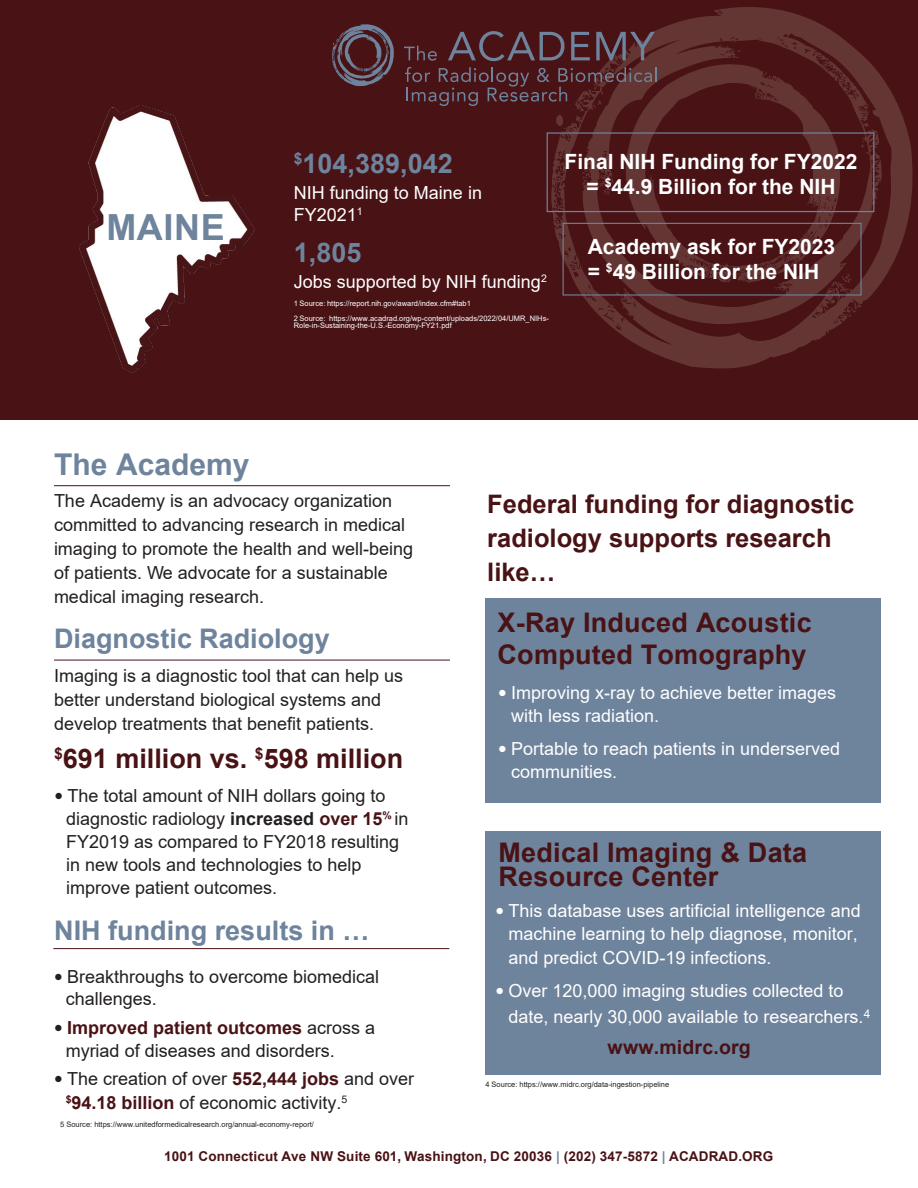
<style>
.page{position:relative;width:918px;height:1188px;background:#fff}
.page>*{position:absolute;margin:0;border:0;box-sizing:border-box;transform-origin:0 0}
.t1{font:700 36px "Arial";letter-spacing:.02em;color:#6e839c}
.t2{font:700 30px "Arial";color:#6e839c}
.t3{font:700 27px/32.4px "Arial";letter-spacing:.01em;color:#491215}
.t4{font:700 27px "Arial";color:#6e839c}
.t5{font:700 25.5px/34px "Arial";color:#491215}
.t6{font:700 21px/25.2px "Arial";color:#fff}
.t7{font:700 19.5px "Arial";letter-spacing:.01em;color:#491215}
.t8{font:18px/24px "Arial";color:#231f20}
.t9{font:18px/22.8px "Arial";color:#fff}
.t10{font:700 13.5px "Arial";letter-spacing:.01em;color:#491215}
.t11{font:7.5px/15px "Arial";color:#fff}
.t12{font:7.5px "Arial";color:#231f20}
.s1{font-family:"Meta Serif Pro"}
.s2{font-weight:700}
.s3{font-weight:700;color:#491215}
.s4{color:#6e839c}
</style>
<div class="page">
<div style="left:0;top:0;width:918px;height:419px;background:#491215"></div>
<hr style="left:54px;top:485px;width:396px;height:1px;background:#491215">
<hr style="left:54px;top:660px;width:396px;height:1px;background:#491215">
<hr style="left:53px;top:948px;width:396px;height:1px;background:#491215">
<div style="left:485px;top:598px;width:396px;height:204px;background:#6e839c"></div>
<div style="left:485px;top:831px;width:396px;height:244px;background:#6e839c"></div>
<svg style="left:551px;top:7px;width:362px;height:362px"></svg>
<svg style="left:581px;top:26px;width:301px;height:301px"></svg>
<svg style="left:848px;top:74px;width:6px;height:3px"></svg>
<svg style="left:836px;top:75px;width:5px;height:7px"></svg>
<svg style="left:842px;top:33px;width:6px;height:6px"></svg>
<div style="left:547px;top:132px;width:327px;height:80px;border:1px solid #6e839c"></div>
<svg style="left:332px;top:24px;width:62px;height:63px"></svg>
<svg style="left:448px;top:31px;width:117px;height:30px"></svg>
<svg style="left:571px;top:32px;width:19px;height:28px"></svg>
<svg style="left:596px;top:32px;width:59px;height:28px"></svg>
<svg style="left:405px;top:67px;width:252px;height:39px"></svg>
<svg style="left:404px;top:46px;width:33px;height:15px"></svg>
<div style="left:563px;top:223px;width:299px;height:73px;border:1px solid #6e839c"></div>
<img style="left:79px;top:105px;width:176px;height:268px">
<h1 class="t1" style="left:106px;top:202px;width:120px">MAINE</h1>
<p class="t4" style="left:294px;top:145px;width:160px"><sup>$</sup>104,389,042</p>
<p class="t9" style="left:294px;top:182px;width:190px;line-height:21.6px">NIH funding to Maine in<br>FY2021<sup>1</sup></p>
<p class="t4" style="left:294px;top:234px;width:69px">1,805</p>
<p class="t9" style="left:294px;top:270px;width:255px">Jobs supported by NIH funding<sup>2</sup></p>
<p class="t11" style="left:294px;top:295px;width:257px">1 Source: https://report.nih.gov/award/index.cfm#tab1<br>2 Source: https://www.acadrad.org/wp-content/uploads/2022/04/UMR_NIHs-</p>
<p class="t11" style="left:294px;top:318px;width:159px">Role-in-Sustaining-the-U.S.-Economy-FY21.pdf</p>
<p class="t6" style="left:565px;top:149px;width:294px;text-align:center">Final NIH Funding for FY2022 = <sup>$</sup>44.9 Billion for the NIH</p>
<p class="t6" style="left:588px;top:234px;width:249px">Academy ask for FY2023 = <sup>$</sup>49 Billion for the NIH</p>
<p class="t2" style="left:54px;top:444px;width:197px">The Academy</p>
<p class="t8" style="left:54px;top:489px;width:361px">The Academy is an advocacy organization committed to advancing research in medical imaging to promote the health and well-being of patients. We advocate for a sustainable medical imaging research.</p>
<p class="t4" style="left:54px;top:619px;width:277px">Diagnostic Radiology</p>
<p class="t8" style="left:54px;top:664px;width:351px">Imaging is a diagnostic tool that can help us better understand biological systems and develop treatments that benefit patients.</p>
<p class="t3" style="left:54px;top:742px;width:351px"><sup>$</sup>691 million vs. <sup>$</sup>598 million</p>
<p class="t8" style="left:66px;top:784px;width:344px;line-height:23.1px;text-indent:-12px"><span class="s1">•</span> The total amount of NIH dollars going to diagnostic radiology <span class="s2">increased</span> <span class="s3">over 15</span><sup>%</sup> in FY2019 as compared to FY2018 resulting in new tools and technologies to help improve patient outcomes.</p>
<p class="t4" style="left:54px;top:912px;width:317px">NIH funding results in …</p>
<p class="t8" style="left:66px;top:965px;width:315px;line-height:22.8px;text-indent:-12px"><span class="s1">•</span> Breakthroughs to overcome biomedical challenges.</p>
<p class="t8" style="left:66px;top:1016px;width:311px;line-height:22.8px;text-indent:-12px"><span class="s1">•</span> <span class="s3">Improved patient outcomes</span> across a myriad of diseases and disorders.</p>
<p class="t8" style="left:66px;top:1067px;width:350px;text-indent:-12px"><span class="s1">•</span> The creation of over <span class="s3">552,444 jobs</span> and over <sup>$</sup><span class="s3">94.18 billion</span> of economic activity.<sup>5</sup></p>
<p class="t12" style="left:60px;top:1119px;width:255px">5 Source: https://www.unitedformedicalresearch.org/annual-economy-report/</p>
<p class="t5" style="left:487px;top:487px;width:368px">Federal funding for diagnostic radiology supports research like…</p>
<p class="t3" style="left:498px;top:606px;width:316px">X-Ray Induced Acoustic<br>Computed Tomography</p>
<p class="t9" style="left:511px;top:681px;width:327px;text-indent:-13px"><span class="s1">•</span> Improving x-ray to achieve better images with less radiation.</p>
<p class="t9" style="left:511px;top:737px;width:331px;text-indent:-13px"><span class="s1">•</span> Portable to reach patients in underserved communities.</p>
<p class="t3" style="left:499px;top:841px;width:310px;line-height:24px">Medical Imaging &amp; Data<br>Resource Center</p>
<p class="t9" style="left:508px;top:899px;width:354px;line-height:23.4px;text-indent:-13px"><span class="s1">•</span> This database uses artificial intelligence and machine learning to help diagnose, monitor, and predict COVID-19 infections.</p>
<p class="t9" style="left:508px;top:977px;width:363px;line-height:27px;text-indent:-13px"><span class="s1">•</span> Over 120,000 imaging studies collected to date, nearly 30,000 available to researchers.<sup>4</sup></p>
<p class="t7" style="left:608px;top:1034px;width:145px">www.midrc.org</p>
<p class="t12" style="left:485px;top:1079px;width:185px">4 Source: https://www.midrc.org/data-ingestion-pipeline</p>
<p class="t10" style="left:164px;top:1146px;width:611px">1001 Connecticut Ave NW Suite 601, Washington, DC 20036 <span class="s4">|</span> (202) 347-5872 <span class="s4">|</span> ACADRAD.ORG</p>
</div>
